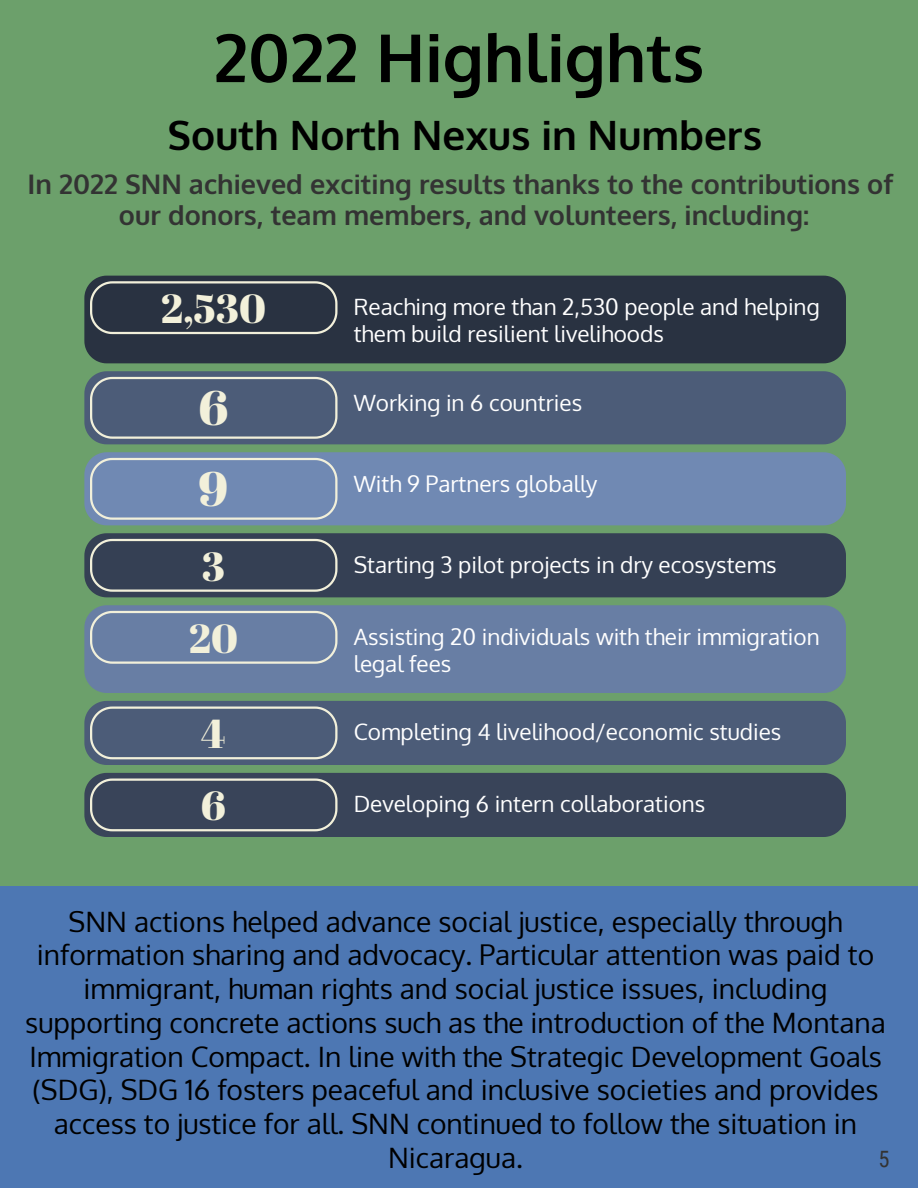
<style>
.page{position:relative;width:918px;height:1188px;background:#6ca06b}
.page>*{position:absolute;margin:0;border:0;box-sizing:border-box;transform-origin:0 0}
.t1{font:700 66.3px "Oxygen";color:#000}
.t2{font:48.3px "Abril Fatface";color:#f2f0da}
.t3{font:700 40.5px "Oxygen";color:#000}
.t4{font:40.5px "Abril Fatface";color:#f2f0da}
.t5{font:28.2px/33.8px "Oxygen";color:#000;text-align:center}
.t6{font:700 27px/31.5px "Oxygen";color:#333;text-align:center}
.t7{font:22.5px/27px "Oxygen";color:#fff}
.t8{font:22.5px "Roboto Condensed";color:#333}
</style>
<div class="page">
<div style="left:84px;top:276px;width:762px;height:87px;background:#293241"></div>
<svg style="left:89px;top:280px;width:250px;height:56px;background:#3b434e"></svg>
<div style="left:84px;top:371px;width:762px;height:73px;background:#4c5c78"></div>
<svg style="left:89px;top:375px;width:250px;height:65px;background:#59677f"></svg>
<div style="left:84px;top:452px;width:762px;height:73px;background:#7089b3"></div>
<svg style="left:89px;top:456px;width:250px;height:65px;background:#7a91b5"></svg>
<div style="left:84px;top:533px;width:762px;height:64px;background:#354054"></div>
<svg style="left:89px;top:537px;width:250px;height:56px;background:#454f5f"></svg>
<div style="left:84px;top:605px;width:762px;height:88px;background:#687ea4"></div>
<svg style="left:89px;top:609px;width:250px;height:56px;background:#7488a8"></svg>
<div style="left:84px;top:701px;width:762px;height:64px;background:#4c5c78"></div>
<svg style="left:89px;top:705px;width:250px;height:56px;background:#5a6980"></svg>
<div style="left:84px;top:773px;width:762px;height:64px;background:#394459"></div>
<svg style="left:89px;top:777px;width:250px;height:56px;background:#495364"></svg>
<div style="left:0;top:886px;width:918px;height:302px;background:#4d77b3"></div>
<h1 class="t1" style="left:214px;top:17px;width:492px">2022 Highlights</h1>
<h3 class="t3" style="left:168px;top:110px;width:596px">South North Nexus in Numbers</h3>
<p class="t6" style="left:28px;top:169px;width:867px">In 2022 SNN achieved exciting results thanks to the contributions of our donors, team members, and volunteers, including:</p>
<h3 class="t4" style="left:161px;top:280px;width:106px">2,530</h3>
<p class="t7" style="left:354px;top:293px;width:467px">Reaching more than 2,530 people and helping them build resilient livelihoods</p>
<h2 class="t2" style="left:199px;top:374px;width:31px">6</h2>
<p class="t7" style="left:354px;top:389px;width:230px">Working in 6 countries</p>
<h2 class="t2" style="left:199px;top:455px;width:31px">9</h2>
<p class="t7" style="left:354px;top:470px;width:245px">With 9 Partners globally</p>
<h3 class="t4" style="left:202px;top:538px;width:25px">3</h3>
<p class="t7" style="left:354px;top:551px;width:424px">Starting 3 pilot projects in dry ecosystems</p>
<h3 class="t4" style="left:189px;top:610px;width:51px">20</h3>
<p class="t7" style="left:354px;top:623px;width:467px">Assisting 20 individuals with their immigration legal fees</p>
<h3 class="t4" style="left:201px;top:705px;width:26px">4</h3>
<p class="t7" style="left:354px;top:719px;width:429px">Completing 4 livelihood/economic studies</p>
<h3 class="t4" style="left:201px;top:777px;width:26px">6</h3>
<p class="t7" style="left:354px;top:791px;width:353px">Developing 6 intern collaborations</p>
<p class="t5" style="left:25px;top:905px;width:862px">SNN actions helped advance social justice, especially through information sharing and advocacy. Particular attention was paid to immigrant, human rights and social justice issues, including supporting concrete actions such as the introduction of the Montana Immigration Compact. In line with the Strategic Development Goals (SDG), SDG 16 fosters peaceful and inclusive societies and provides access to justice for all. SNN continued to follow the situation in Nicaragua.</p>
<p class="t8" style="left:879px;top:1143px;width:13px">5</p>
</div>
